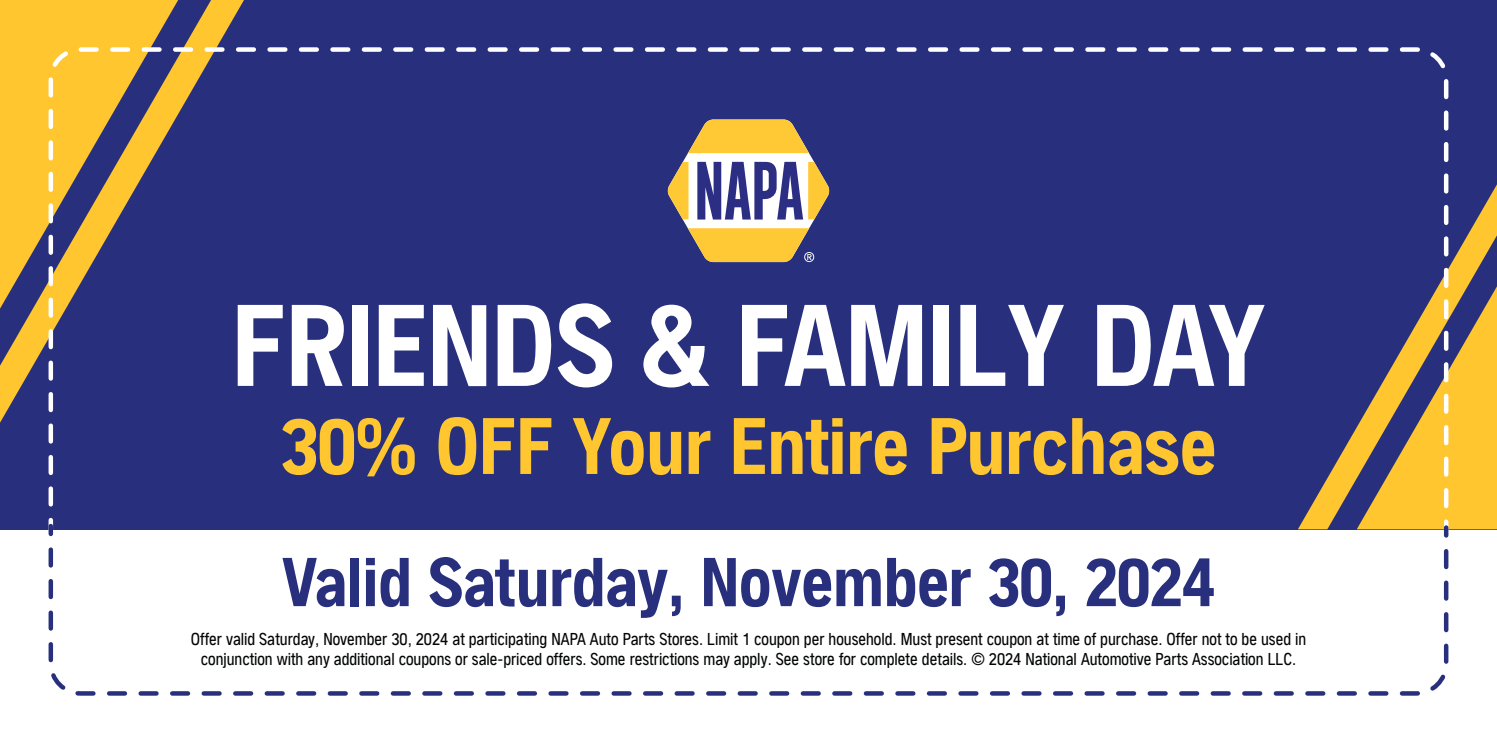
<style>
.page{position:relative;width:1497px;height:743px;background:#fff}
.page>*{position:absolute;margin:0;border:0;box-sizing:border-box;transform-origin:0 0}
.t1{font:700 condensed 113.4px "NAPASANS";color:#fff}
.t2{font:700 condensed 78.08px "NAPASANS";color:#ffc62f}
.t3{font:700 condensed 67.5px "NAPASANS";color:#28307d}
.t4{font:condensed 16.88px/20.2px "NAPASANS";color:#030505;text-align:center}
</style>
<div class="page">
<div style="left:0;top:0;width:1496px;height:529px;background:#28307d"></div>
<svg style="left:0;top:0;width:244px;height:422px"></svg>
<svg style="left:0;top:0;width:178px;height:308px;fill:#ffc62f"></svg>
<svg style="left:1298px;top:184px;width:198px;height:345px"></svg>
<svg style="left:1356px;top:286px;width:140px;height:243px"></svg>
<svg style="left:667px;top:119px;width:162px;height:143px"></svg>
<div style="left:1443px;top:527px;width:5px;height:8px;background:#28307d"></div>
<svg style="left:48px;top:537px;width:1401px;height:159px"></svg>
<svg style="left:49px;top:529px;width:4px;height:5px"></svg>
<h1 class="t1" style="left:232px;top:280px;width:1034px">FRIENDS &amp; FAMILY DAY</h1>
<h2 class="t2" style="left:280px;top:401px;width:937px">30% OFF Your Entire Purchase</h2>
<h3 class="t3" style="left:282px;top:543px;width:933px">Valid Saturday, November 30, 2024</h3>
<p class="t4" style="left:191px;top:628px;width:1116px">Offer valid Saturday, November 30, 2024 at participating NAPA Auto Parts Stores. Limit 1 coupon per household. Must present coupon at time of purchase. Offer not to be used in conjunction with any additional coupons or sale-priced offers. Some restrictions may apply. See store for complete details. © 2024 National Automotive Parts Association LLC.</p>
</div>
